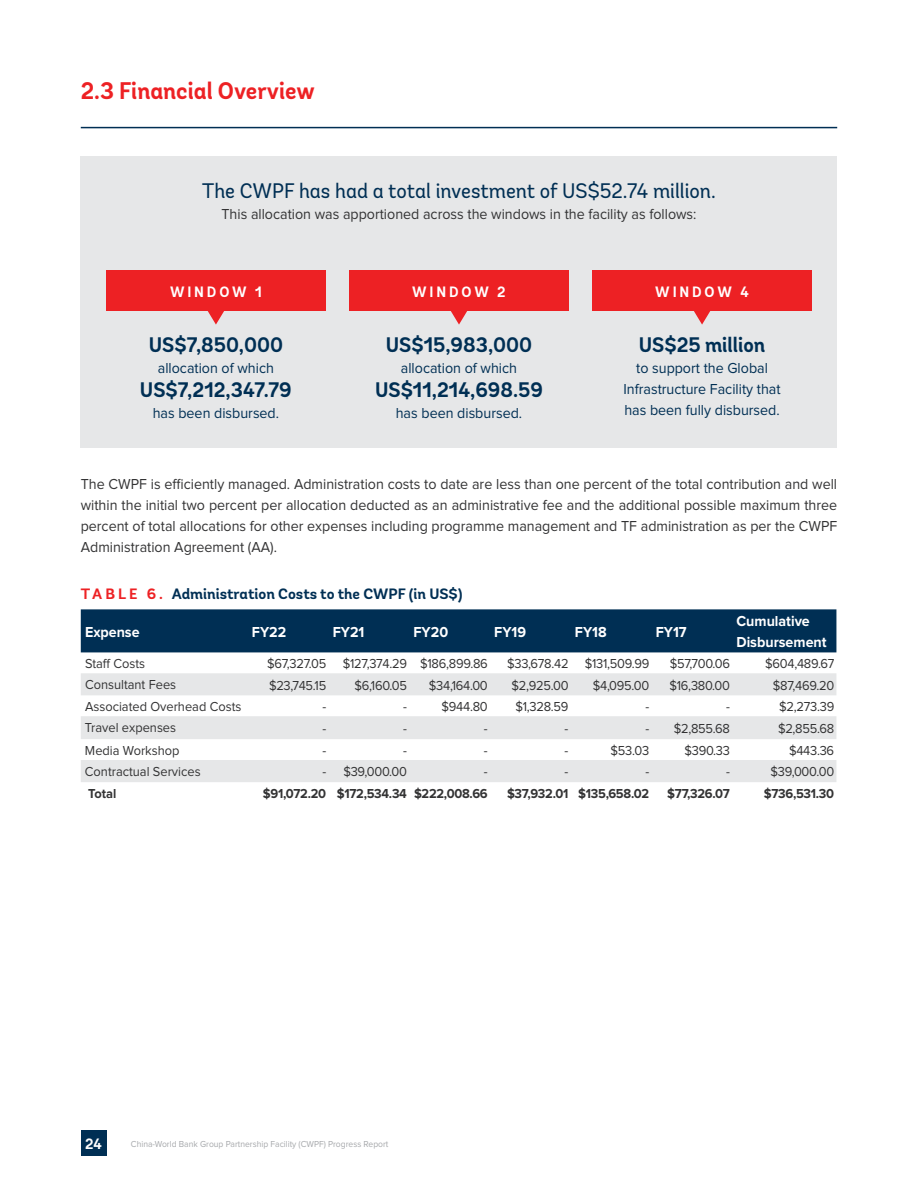
<style>
.page{position:relative;width:918px;height:1188px;background:#fff}
.page>*{position:absolute;margin:0;border:0;box-sizing:border-box;transform-origin:0 0}
.t1{font:700 24px "Andes";color:#ed2124;scale:.95 1}
.t2{font:700 21px "Andes";color:#002f54;scale:.95 1}
.t3{font:21px "Andes";color:#002f54;scale:.95 1}
.t4{font:15px/21px "Proxima Nova";color:#333334;text-align:justify;scale:.95 1}
.t5{font:15px/21px "Proxima Nova";color:#002f54;text-align:center;scale:.95 1}
.t6{font:700 15px/21px "Proxima Nova";color:#fff;scale:.95 1}
.t7{font:700 15px "Andes";color:#002f54}
.t8{font:700 15px "Andes";letter-spacing:.2em;color:#fff;scale:.95 1}
.t9{font:13.5px "Proxima Nova";letter-spacing:-.02em;color:#333334;scale:.95 1}
.t10{font:13.5px "Proxima Nova";color:#333334;scale:.95 1}
.t11{font:700 13.5px "Proxima Nova";letter-spacing:-.02em;color:#333334;scale:.95 1}
.t12{font:9px "Proxima Nova";color:#a6a8ab;scale:.95 1}
.s1{color:#ed2124}
</style>
<div class="page">
<div style="left:81px;top:189px;width:756px;height:259px;background:#e6e7e8"></div>
<div style="left:349px;top:270px;width:220px;height:41px;background:#ed2124"></div>
<div style="left:592px;top:270px;width:220px;height:41px;background:#ed2124"></div>
<hr style="left:81px;top:127px;width:756px;height:1px;background:#002f54">
<div style="left:81px;top:609px;width:755px;height:43px;background:#002f54"></div>
<div style="left:81px;top:673px;width:755px;height:22px;background:#e6e7e8"></div>
<svg style="left:81px;top:716px;width:755px;height:66px;fill:#e6e7e8"></svg>
<svg style="left:207px;top:311px;width:17px;height:14px"></svg>
<svg style="left:451px;top:311px;width:16px;height:14px"></svg>
<svg style="left:694px;top:311px;width:17px;height:14px"></svg>
<div style="left:106px;top:270px;width:220px;height:41px;background:#ed2124"></div>
<div style="left:81px;top:156px;width:756px;height:88px;background:#e6e7e8"></div>
<div style="left:81px;top:1131px;width:25px;height:25px;background:#002f54"></div>
<h1 class="t1" style="left:81px;top:76px;width:248px">2.3 Financial Overview</h1>
<h2 class="t3" style="left:202px;top:178px;width:542px">The CWPF has had a total investment of US$52.74 million.</h2>
<p class="t4" style="left:222px;top:204px;width:501px">This allocation was apportioned across the windows in the facility as follows:</p>
<p class="t8" style="left:170px;top:282px;width:98px">WINDOW 1</p>
<p class="t8" style="left:412px;top:282px;width:100px">WINDOW 2</p>
<p class="t8" style="left:655px;top:282px;width:100px">WINDOW 4</p>
<h2 class="t2" style="left:149px;top:332px;width:143px">US$7,850,000</h2>
<p class="t5" style="left:158px;top:358px;width:124px">allocation of which</p>
<h2 class="t2" style="left:140px;top:377px;width:161px">US$7,212,347.79</h2>
<p class="t5" style="left:153px;top:403px;width:135px">has been disbursed.</p>
<h2 class="t2" style="left:386px;top:332px;width:156px">US$15,983,000</h2>
<p class="t5" style="left:401px;top:358px;width:124px">allocation of which</p>
<h2 class="t2" style="left:375px;top:377px;width:178px">US$11,214,698.59</h2>
<p class="t5" style="left:396px;top:403px;width:135px">has been disbursed.</p>
<h2 class="t2" style="left:639px;top:332px;width:135px">US$25 million</h2>
<p class="t5" style="left:624px;top:358px;width:167px">to support the Global<br>Infrastructure Facility that has been fully disbursed.</p>
<p class="t4" style="left:81px;top:474px;width:798px">The CWPF is efficiently managed. Administration costs to date are less than one percent of the total contribution and well within the initial two percent per allocation deducted as an administrative fee and the additional possible maximum three percent of total allocations for other expenses including programme management and TF administration as per the CWPF Administration Agreement (AA).</p>
<p class="t7" style="left:81px;top:584px;width:383px"><span class="s1">TA B L E 6 .</span> Administration Costs to the CWPF (in US$)</p>
<p class="t6" style="left:85px;top:622px;width:59px">Expense</p>
<p class="t6" style="left:252px;top:622px;width:38px">FY22</p>
<p class="t6" style="left:333px;top:622px;width:35px">FY21</p>
<p class="t6" style="left:413px;top:622px;width:38px">FY20</p>
<p class="t6" style="left:494px;top:622px;width:35px">FY19</p>
<p class="t6" style="left:575px;top:622px;width:35px">FY18</p>
<p class="t6" style="left:656px;top:622px;width:34px">FY17</p>
<p class="t6" style="left:736px;top:611px;width:96px">Cumulative<br>Disbursement</p>
<p class="t10" style="left:85px;top:658px;width:65px">Staff Costs</p>
<p class="t9" style="left:267px;top:658px;width:234px">$67,327.05 $127,374.29 $186,899.86</p>
<p class="t9" style="left:507px;top:658px;width:151px">$33,678.42 $131,509.99</p>
<p class="t9" style="left:670px;top:658px;width:65px">$57,700.06</p>
<p class="t9" style="left:765px;top:658px;width:74px">$604,489.67</p>
<p class="t10" style="left:85px;top:678px;width:97px">Consultant Fees</p>
<p class="t9" style="left:269px;top:679px;width:62px">$23,745.15</p>
<p class="t9" style="left:355px;top:679px;width:57px">$6,160.05</p>
<p class="t9" style="left:429px;top:679px;width:63px">$34,164.00</p>
<p class="t9" style="left:512px;top:679px;width:61px">$2,925.00</p>
<p class="t9" style="left:593px;top:679px;width:61px">$4,095.00</p>
<p class="t9" style="left:670px;top:679px;width:65px">$16,380.00</p>
<p class="t9" style="left:773px;top:679px;width:66px">$87,469.20</p>
<p class="t10" style="left:85px;top:700px;width:166px">Associated Overhead Costs</p>
<p class="t9" style="left:322px;top:700px;width:6px">-</p>
<p class="t9" style="left:403px;top:700px;width:6px">-</p>
<p class="t9" style="left:442px;top:700px;width:50px">$944.80</p>
<p class="t9" style="left:515px;top:700px;width:57px">$1,328.59</p>
<p class="t9" style="left:645px;top:700px;width:6px">-</p>
<p class="t9" style="left:726px;top:700px;width:6px">-</p>
<p class="t9" style="left:779px;top:700px;width:59px">$2,273.39</p>
<p class="t10" style="left:85px;top:721px;width:97px">Travel expenses</p>
<p class="t9" style="left:322px;top:722px;width:6px">-</p>
<p class="t9" style="left:403px;top:722px;width:6px">-</p>
<p class="t9" style="left:484px;top:722px;width:6px">-</p>
<p class="t9" style="left:565px;top:722px;width:6px">-</p>
<p class="t9" style="left:645px;top:722px;width:91px">- $2,855.68</p>
<p class="t9" style="left:778px;top:722px;width:61px">$2,855.68</p>
<p class="t10" style="left:85px;top:744px;width:101px">Media Workshop</p>
<p class="t9" style="left:322px;top:744px;width:6px">-</p>
<p class="t9" style="left:403px;top:744px;width:6px">-</p>
<p class="t9" style="left:484px;top:744px;width:6px">-</p>
<p class="t9" style="left:565px;top:744px;width:6px">-</p>
<p class="t9" style="left:611px;top:744px;width:42px">$53.03</p>
<p class="t9" style="left:684px;top:744px;width:49px">$390.33</p>
<p class="t9" style="left:789px;top:744px;width:49px">$443.36</p>
<p class="t10" style="left:85px;top:765px;width:123px">Contractual Services</p>
<p class="t9" style="left:322px;top:766px;width:91px">- $39,000.00</p>
<p class="t9" style="left:484px;top:766px;width:6px">-</p>
<p class="t9" style="left:565px;top:766px;width:6px">-</p>
<p class="t9" style="left:645px;top:766px;width:6px">-</p>
<p class="t9" style="left:726px;top:766px;width:6px">-</p>
<p class="t9" style="left:771px;top:766px;width:68px">$39,000.00</p>
<p class="t11" style="left:88px;top:787px;width:31px">Total</p>
<p class="t11" style="left:263px;top:787px;width:238px">$91,072.20 $172,534.34 $222,008.66</p>
<p class="t11" style="left:507px;top:787px;width:151px">$37,932.01 $135,658.02</p>
<p class="t11" style="left:667px;top:787px;width:67px">$77,326.07</p>
<p class="t11" style="left:764px;top:787px;width:75px">$736,531.30</p>
<p class="t8" style="left:85px;top:1134px;width:19px">24</p>
<p class="t12" style="left:131px;top:1139px;width:273px">China-World Bank Group Partnership Facility (CWPF) Progress Report</p>
</div>
